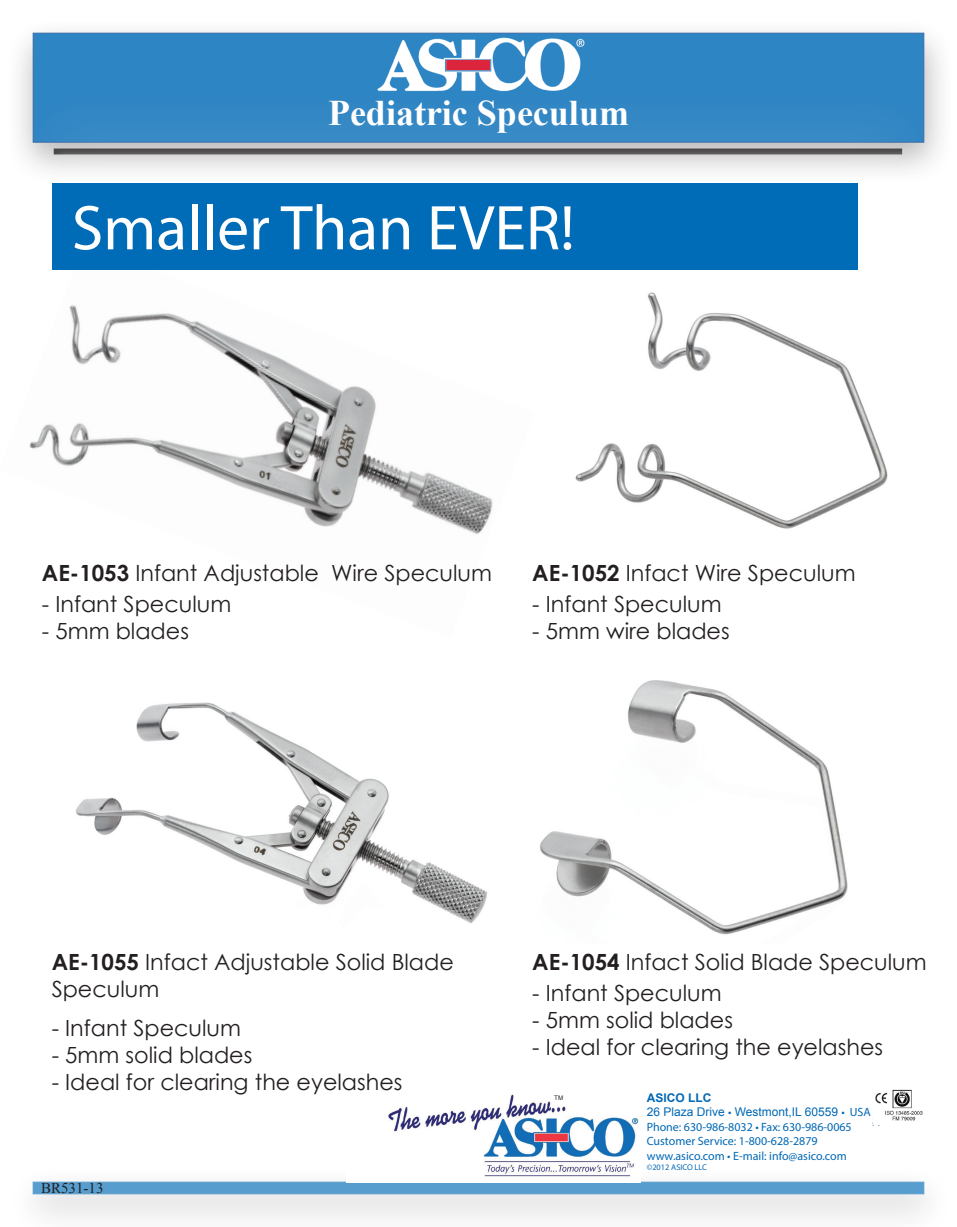
<style>
.page{position:relative;width:957px;height:1227px;background:#fff}
.page>*{position:absolute;margin:0;border:0;box-sizing:border-box;transform-origin:0 0}
.t1{font:63.75px "Myriad Pro";color:#fff}
.t2{font:700 36px "Times New Roman";color:#fff}
.t3{font:22.35px "Century Gothic";color:#231f20}
.t4{font:15px "Times New Roman";color:#231f20}
.t5{font:12px/14.7px "Myriad Pro";color:#0168b5}
.t6{font:12px/14.4px "Arial";color:#0168b5}
.t7{font:8.4px "Myriad Pro";color:#0168b5}
.t8{font:6.3px "Arial";color:#231f20}
.s1{font-weight:700}
.s2{font-family:"Myriad Pro"}
</style>
<div class="page">
<img style="left:29px;top:305px;width:464px;height:230px">
<div style="left:5px;top:16px;width:952px;height:170px;background:#231f20;opacity:.41"></div>
<div style="left:33px;top:33px;width:891px;height:109px;background:#2e85c3;border:1px solid #0f4b92"></div>
<div style="left:6px;top:1165px;width:949px;height:62px;background:#f3f3f3"></div>
<div style="left:33px;top:1182px;width:891px;height:12px;background:#579dce"></div>
<div style="left:5px;top:92px;width:946px;height:119px;background:#fff;opacity:.68"></div>
<div style="left:51px;top:148px;width:852px;height:9px;background:#231f20;opacity:.75"></div>
<img style="left:365px;top:33px;width:227px;height:60px">
<img style="left:875px;top:1089px;width:48px;height:32px">
<div style="left:873px;top:1116px;width:9px;height:9px;background:#fff"></div>
<img style="left:347px;top:1094px;width:293px;height:88px">
<svg style="left:514px;top:1095px;width:19px;height:11px"></svg>
<div style="left:52px;top:184px;width:806px;height:86px;background:#006bb6"></div>
<img style="left:575px;top:292px;width:313px;height:237px">
<img style="left:540px;top:680px;width:308px;height:255px">
<img style="left:76px;top:702px;width:411px;height:222px">
<h2 class="t2" style="left:328px;top:88px;width:302px">Pediatric Speculum</h2>
<h1 class="t1" style="left:72px;top:189px;width:504px">Smaller Than EVER!</h1>
<p class="t3" style="left:42px;top:557px;width:452px"><span class="s1">AE-105</span><span class="s1">3</span> Infant Adjustable Wire Speculum</p>
<p class="t3" style="left:532px;top:557px;width:325px"><span class="s1">AE-1052</span> Infact Wire Speculum</p>
<p class="t3" style="left:42px;top:588px;width:191px">- Infant Speculum</p>
<p class="t3" style="left:42px;top:615px;width:149px">- 5mm blades</p>
<p class="t3" style="left:532px;top:588px;width:191px">- Infant Speculum</p>
<p class="t3" style="left:532px;top:615px;width:199px">- 5mm wire blades</p>
<p class="t3" style="left:52px;top:946px;width:404px"><span class="s1">AE-105</span><span class="s1">5</span> Infact Adjustable Solid Blade</p>
<p class="t3" style="left:532px;top:946px;width:396px"><span class="s1">AE-1054</span> Infact Solid Blade Speculum</p>
<p class="t3" style="left:52px;top:973px;width:109px">Speculum</p>
<p class="t3" style="left:532px;top:977px;width:191px">- Infant Speculum</p>
<p class="t3" style="left:532px;top:1004px;width:202px">- 5mm solid blades</p>
<p class="t3" style="left:532px;top:1031px;width:352px">- Ideal for clearing the eyelashes</p>
<p class="t3" style="left:52px;top:1013px;width:191px">- Infant Speculum</p>
<p class="t3" style="left:52px;top:1039px;width:202px">- 5mm solid blades</p>
<p class="t3" style="left:52px;top:1066px;width:352px">- Ideal for clearing the eyelashes</p>
<p class="t6" style="left:647px;top:1091px;width:226px"><span class="s1">ASICO LLC<br></span>26 Plaza Drive <span class="s2">•</span> Westmont,IL 60559 <span class="s2">• USA</span></p>
<p class="t5" style="left:647px;top:1119px;width:207px">Phone: 630-986-8032 • Fax: 630-986-0065<br>Customer Service: 1-800-628-2879 www.asico.com • E-mail: info@asico.com</p>
<p class="t7" style="left:647px;top:1162px;width:62px">©2012 ASICO LLC</p>
<p class="t8" style="left:554px;top:1093px;width:11px">TM</p>
<p class="t4" style="left:41px;top:1177px;width:64px">BR531-13</p>
</div>
